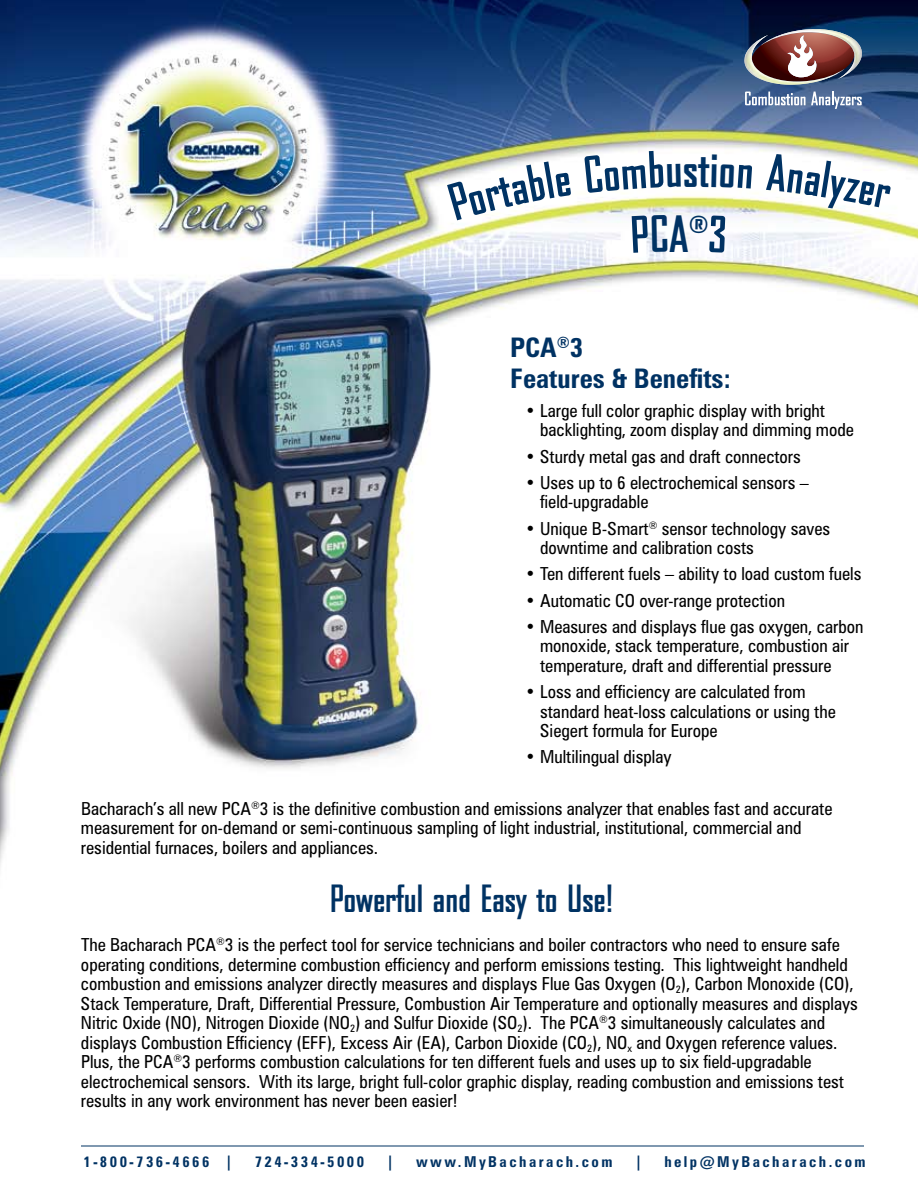
<style>
.page{position:relative;width:918px;height:1188px;background:#fff}
.page>*{position:absolute;margin:0;border:0;box-sizing:border-box;transform-origin:0 0}
.t1{font:700 48px "Bureau Agency";color:#003263}
.t2{font:700 36px "Bureau Agency";color:#003263}
.t3{font:700 condensed 27px/30.8px "Zurich BT";color:#003263}
.t4{font:condensed 18px/19.5px "Zurich BT";color:#000}
.t5{font:700 condensed 15px "Zurich BT";letter-spacing:.165em;color:#003263}
</style>
<div class="page">
<img style="left:0;top:0;width:918px;height:1146px">
<hr style="left:81px;top:1146px;width:783px;height:1px;background:#003263">
<img style="left:760px;top:29px;width:102px;height:50px">
<img style="left:762px;top:31px;width:93px;height:24px">
<img style="left:744px;top:35px;width:101px;height:50px">
<svg style="left:745px;top:92px;width:60px;height:13px"></svg>
<svg style="left:811px;top:92px;width:51px;height:17px"></svg>
<svg style="left:447px;top:161px;width:124px;height:59px"></svg>
<svg style="left:584px;top:150px;width:97px;height:43px"></svg>
<svg style="left:711px;top:154px;width:41px;height:35px"></svg>
<svg style="left:766px;top:153px;width:125px;height:57px"></svg>
<svg style="left:632px;top:214px;width:36px;height:39px"></svg>
<svg style="left:690px;top:215px;width:36px;height:38px"></svg>
<h1 class="t1" style="left:683px;top:143px;width:28px">st</h1>
<h1 class="t1" style="left:669px;top:208px;width:21px">A</h1>
<h3 class="t3" style="left:510px;top:332px;width:222px">PCA<sup>®</sup>3<br>Features &amp; Benefits:</h3>
<p class="t4" style="left:540px;top:401px;width:315px;text-indent:-15px">• Large full color graphic display with bright backlighting, zoom display and dimming mode</p>
<p class="t4" style="left:525px;top:446px;width:277px">• Sturdy metal gas and draft connectors</p>
<p class="t4" style="left:540px;top:473px;width:270px;text-indent:-15px">• Uses up to 6 electrochemical sensors – field-upgradable</p>
<p class="t4" style="left:540px;top:518px;width:292px;text-indent:-15px">• Unique B-Smart<sup>®</sup> sensor technology saves downtime and calibration costs</p>
<p class="t4" style="left:525px;top:564px;width:338px">• Ten different fuels – ability to load custom fuels</p>
<p class="t4" style="left:525px;top:590px;width:261px">• Automatic CO over-range protection</p>
<p class="t4" style="left:540px;top:617px;width:325px;text-indent:-15px">• Measures and displays flue gas oxygen, carbon monoxide, stack temperature, combustion air temperature, draft and differential pressure</p>
<p class="t4" style="left:540px;top:682px;width:297px;text-indent:-15px">• Loss and efficiency are calculated from standard heat-loss calculations or using the<br>Siegert formula for Europe</p>
<p class="t4" style="left:525px;top:747px;width:148px">• Multilingual display</p>
<p class="t4" style="left:81px;top:798px;width:753px">Bacharach’s all new PCA<sup>®</sup>3 is the definitive combustion and emissions analyzer that enables fast and accurate measurement for on-demand or semi-continuous sampling of light industrial, institutional, commercial and residential furnaces, boilers and appliances.</p>
<h2 class="t2" style="left:330px;top:879px;width:285px">Powerful and Easy to Use!</h2>
<p class="t4" style="left:81px;top:935px;width:779px">The Bacharach PCA<sup>®</sup>3 is the perfect tool for service technicians and boiler contractors who need to ensure safe operating conditions, determine combustion efficiency and perform emissions testing. This lightweight handheld combustion and emissions analyzer directly measures and displays Flue Gas Oxygen (O<sub>2</sub>), Carbon Monoxide (CO), Stack Temperature, Draft, Differential Pressure, Combustion Air Temperature and optionally measures and displays Nitric Oxide (NO), Nitrogen Dioxide (NO<sub>2</sub>) and Sulfur Dioxide (SO<sub>2</sub>). The PCA<sup>®</sup>3 simultaneously calculates and displays Combustion Efficiency (EFF), Excess Air (EA), Carbon Dioxide (CO<sub>2</sub>), NO<sub>x</sub> and Oxygen reference values.<br>Plus, the PCA<sup>®</sup>3 performs combustion calculations for ten different fuels and uses up to six field-upgradable electrochemical sensors. With its large, bright full-color graphic display, reading combustion and emissions test results in any work environment has never been easier!</p>
<p class="t5" style="left:83px;top:1152px;width:151px">1-800-736-4666 |</p>
<p class="t5" style="left:255px;top:1152px;width:111px">724-334-5000</p>
<p class="t5" style="left:386px;top:1152px;width:9px">|</p>
<p class="t5" style="left:416px;top:1152px;width:198px">www.MyBacharach.com</p>
<p class="t5" style="left:635px;top:1152px;width:9px">|</p>
<p class="t5" style="left:664px;top:1152px;width:203px">help@MyBacharach.com</p>
</div>
